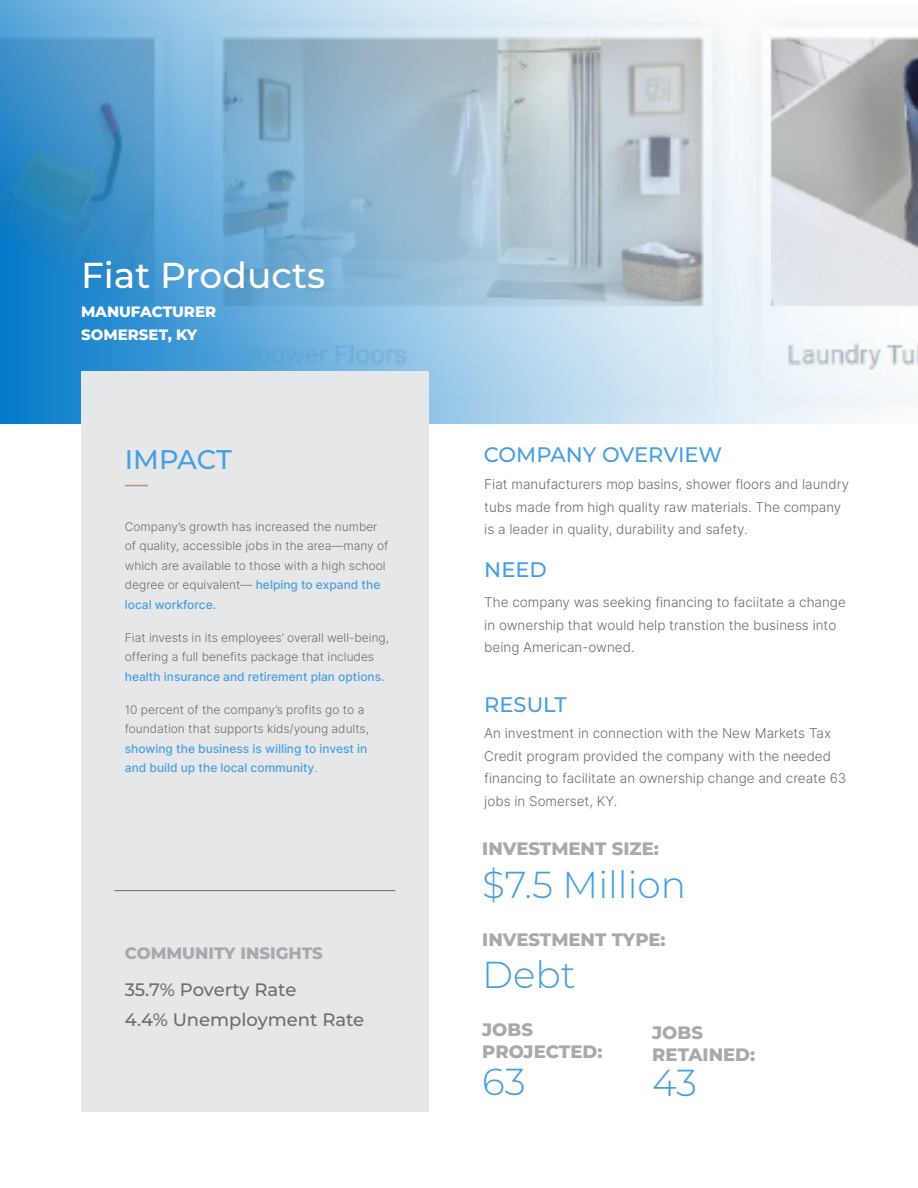
<style>
.page{position:relative;width:918px;height:1188px;background:#fff}
.page>*{position:absolute;margin:0;border:0;box-sizing:border-box;transform-origin:0 0}
.t1{font:300 37.5px "Montserrat";color:#489fdf}
.t2{font:500 36px "Montserrat";color:#fff}
.t3{font:500 27px "Montserrat";letter-spacing:-.01em;color:#489fdf}
.t4{font:500 21px "Montserrat";color:#489fdf}
.t5{font:800 18px/21.6px "Montserrat";color:#a8a9ad}
.t6{font:500 18px "Montserrat";color:#6c6d70}
.t7{font:800 16.5px "Montserrat";color:#a8a9ad}
.t8{font:800 15px "Montserrat";color:#fff}
.t9{font:300 13.5px/22.5px "Inter";color:#6c6d70}
.t10{font:300 12px/19.5px "Inter";color:#6c6d70}
.s1{font-weight:500;color:#489fdf}
</style>
<div class="page">
<svg style="left:0;top:0;width:918px;height:423px;background:#9cc0d8"></svg>
<div style="left:81px;top:372px;width:348px;height:740px;background:#e6e7e9"></div>
<svg style="left:125px;top:485px;width:23px;height:1px"></svg>
<hr style="left:114px;top:890px;width:281px;height:1px;background:#6c6d70">
<p class="t2" style="left:81px;top:251px;width:246px">Fiat Products</p>
<p class="t8" style="left:81px;top:302px;width:137px">MANUFACTURER</p>
<p class="t8" style="left:81px;top:325px;width:118px">SOMERSET, KY</p>
<p class="t3" style="left:125px;top:441px;width:109px">IMPACT</p>
<p class="t4" style="left:484px;top:441px;width:240px">COMPANY OVERVIEW</p>
<p class="t10" style="left:125px;top:517px;width:265px">Company’s growth has increased the number of quality, accessible jobs in the area—many of which are available to those with a high school degree or equivalent— <span class="s1">helping to expand the local workforce.</span></p>
<p class="t10" style="left:125px;top:628px;width:266px">Fiat invests in its employees’ overall well-being, offering a full benefits package that includes <span class="s1">health insurance and retirement plan options.</span></p>
<p class="t10" style="left:125px;top:700px;width:246px">10 percent of the company’s profits go to a foundation that supports kids/young adults, <span class="s1">showing the business is willing to invest in and build up the local community</span>.</p>
<p class="t7" style="left:125px;top:942px;width:199px">COMMUNITY INSIGHTS</p>
<p class="t6" style="left:125px;top:978px;width:173px">35.7% Poverty Rate</p>
<p class="t6" style="left:125px;top:1008px;width:241px">4.4% Unemployment Rate</p>
<p class="t9" style="left:484px;top:473px;width:366px">Fiat manufacturers mop basins, shower floors and laundry tubs made from high quality raw materials. The company is a leader in quality, durability and safety.</p>
<p class="t4" style="left:484px;top:556px;width:64px">NEED</p>
<p class="t9" style="left:484px;top:591px;width:363px">The company was seeking financing to faciitate a change in ownership that would help transtion the business into being American-owned.</p>
<p class="t4" style="left:484px;top:690px;width:84px">RESULT</p>
<p class="t9" style="left:484px;top:722px;width:364px">An investment in connection with the New Markets Tax Credit program provided the company with the needed financing to facilitate an ownership change and create 63 jobs in Somerset, KY.</p>
<p class="t5" style="left:482px;top:837px;width:178px">INVESTMENT SIZE:</p>
<p class="t1" style="left:482px;top:860px;width:205px">$7.5 Million</p>
<p class="t5" style="left:482px;top:928px;width:185px">INVESTMENT TYPE:</p>
<p class="t1" style="left:482px;top:950px;width:95px">Debt</p>
<p class="t5" style="left:482px;top:1018px;width:52px">JOBS</p>
<p class="t5" style="left:482px;top:1040px;width:122px">PROJECTED:</p>
<p class="t1" style="left:482px;top:1056px;width:45px">63</p>
<p class="t5" style="left:652px;top:1021px;width:105px">JOBS<br>RETAINED:</p>
<p class="t1" style="left:652px;top:1058px;width:46px">43</p>
</div>
